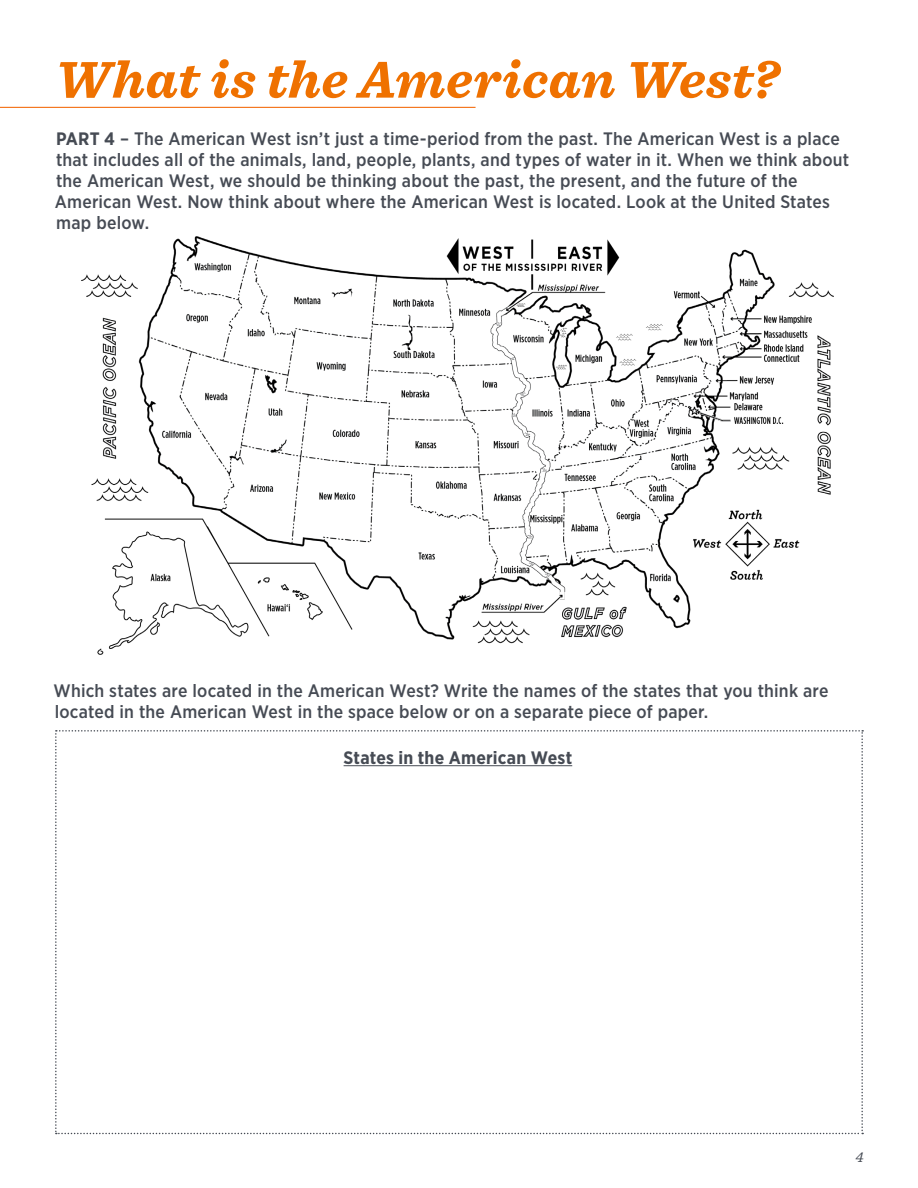
<style>
.page{position:relative;width:918px;height:1188px;background:#fff}
.page>*{position:absolute;margin:0;border:0;box-sizing:border-box;transform-origin:0 0}
._1_1_Header{font:italic 700 54px "Sentinel";letter-spacing:.01em;color:#ef7100}
._1_1_Header-2{font:500 18px/21px "Gotham Narrow";letter-spacing:.01em;color:#464b54}
._1_1_Header-3{font:700 18px "Gotham Narrow";letter-spacing:.015em;color:#464b54}
.t1{font:italic 15px "Sentinel";color:#464b54}
.s1{font-weight:700}
</style>
<div class="page">
<hr style="left:0;top:107px;width:476px;height:1px;background:#f47721">
<img style="left:81px;top:236px;width:753px;height:419px">
<svg style="left:55px;top:730px;width:808px;height:404px"></svg>
<p class="_1_1_Header" style="left:55px;top:37px;width:725px">What is the American West?</p>
<p class="_1_1_Header-2" style="left:55px;top:128px;width:796px"><span class="s1">PART 4</span> – The American West isn’t just a time-period from the past. The American West is a place that includes all of the animals, land, people, plants, and types of water in it. When we think about the American West, we should be thinking about the past, the present, and the future of the American West. Now think about where the American West is located. Look at the United States map below.</p>
<p class="_1_1_Header-2" style="left:54px;top:680px;width:777px">Which states are located in the American West? Write the names of the states that you think are located in the American West in the space below or on a separate piece of paper.</p>
<p class="_1_1_Header-3" style="left:344px;top:746px;width:230px">States in the American West</p>
<p class="t1" style="left:856px;top:1145px;width:10px">4</p>
</div>
